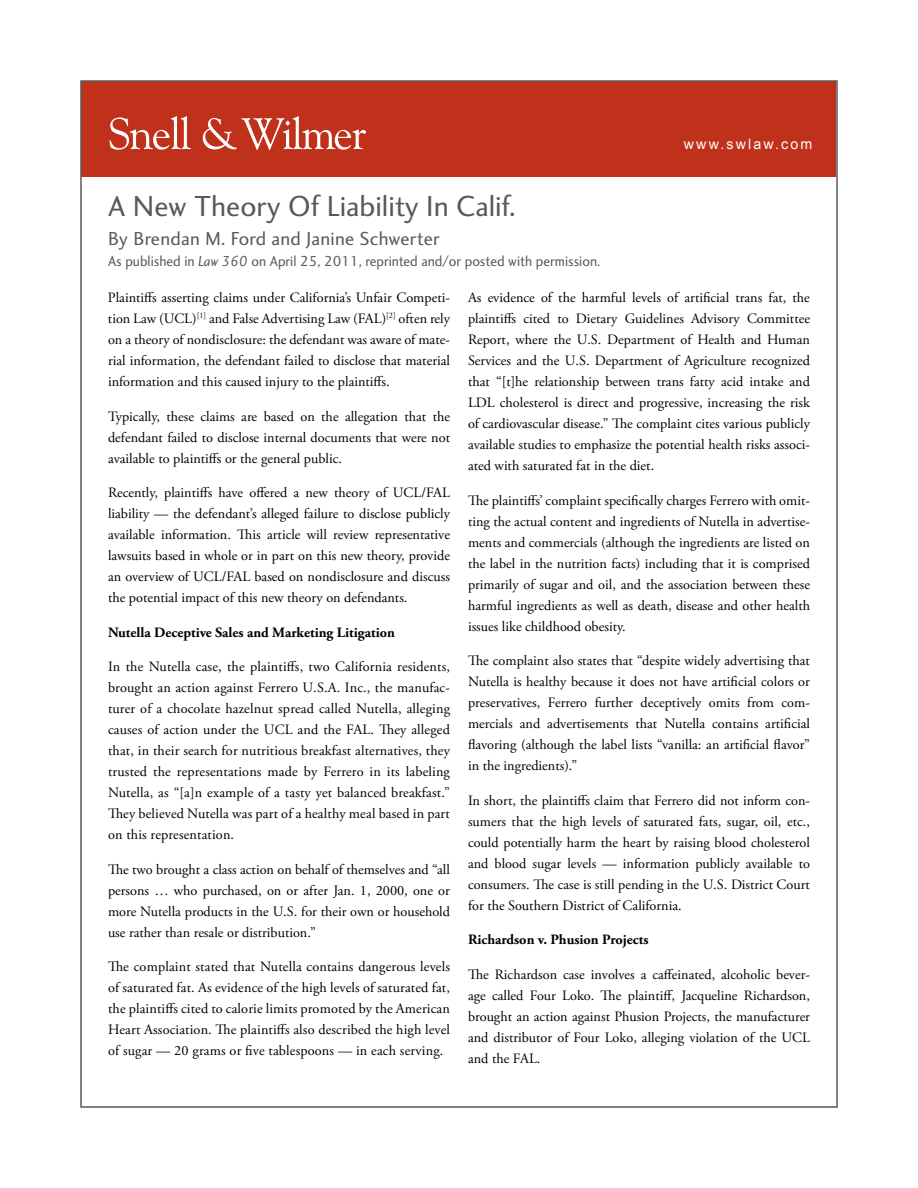
<style>
.page{position:relative;width:918px;height:1188px;background:#fff}
.page>*{position:absolute;margin:0;border:0;box-sizing:border-box;transform-origin:0 0}
.t1{font:30px "Charlotte Sans Std";color:#58595b}
.t2{font:19.5px "Charlotte Sans Std";letter-spacing:.015em;color:#58595b}
.t3{font:15px "Charlotte Sans Std";color:#58595b;scale:.95 1}
.t4{font:14.25px/21px "Adobe Garamond Pro";color:#000;text-align:justify}
.t5{font:700 14.25px "Adobe Garamond Pro";color:#000}
.t6{font:14.25px "Arial";letter-spacing:.15em;color:#fff}
.s1{font-style:italic}
</style>
<div class="page">
<div style="left:82px;top:82px;width:754px;height:95px;background:#bf311a"></div>
<svg style="left:109px;top:116px;width:82px;height:34px"></svg>
<svg style="left:203px;top:116px;width:163px;height:34px"></svg>
<h1 class="t1" style="left:108px;top:190px;width:409px">A New Theory Of Liability In Calif.</h1>
<h2 class="t2" style="left:108px;top:227px;width:333px">By Brendan M. Ford and Janine Schwerter</h2>
<p class="t3" style="left:108px;top:252px;width:520px">As published in <span class="s1">Law 360</span> on April 25, 2011, reprinted and/or posted with permission.</p>
<p class="t6" style="left:684px;top:135px;width:130px">www.swlaw.com</p>
<p class="t4" style="left:108px;top:288px;width:344px">Plaintiffs asserting claims under California’s Unfair Competi&shy;tion Law (UCL)<sup>[1]</sup> and False Advertising Law (FAL)<sup>[2]</sup> often rely on a theory of nondisclosure: the defendant was aware of mate&shy;rial information, the defendant failed to disclose that material information and this caused injury to the plaintiffs.</p>
<p class="t4" style="left:108px;top:406px;width:344px">Typically, these claims are based on the allegation that the defendant failed to disclose internal documents that were not available to plaintiffs or the general public.</p>
<p class="t4" style="left:108px;top:483px;width:344px">Recently, plaintiffs have offered a new theory of UCL/FAL liability — the defendant’s alleged failure to disclose publicly available information. This article will review representative lawsuits based in whole or in part on this new theory, provide an overview of UCL/FAL based on nondisclosure and discuss the potential impact of this new theory on defendants.</p>
<p class="t5" style="left:108px;top:624px;width:288px">Nutella Deceptive Sales and Marketing Litigation</p>
<p class="t4" style="left:108px;top:657px;width:344px">In the Nutella case, the plaintiffs, two California residents, brought an action against Ferrero U.S.A. Inc., the manufac&shy;turer of a chocolate hazelnut spread called Nutella, alleging causes of action under the UCL and the FAL. They alleged that, in their search for nutritious breakfast alternatives, they trusted the representations made by Ferrero in its labeling Nutella, as “[a]n example of a tasty yet balanced breakfast.” They believed Nutella was part of a healthy meal based in part on this representation.</p>
<p class="t4" style="left:108px;top:859px;width:344px">The two brought a class action on behalf of themselves and “all persons … who purchased, on or after Jan. 1, 2000, one or more Nutella products in the U.S. for their own or household use rather than resale or distribution.”</p>
<p class="t4" style="left:108px;top:957px;width:344px">The complaint stated that Nutella contains dangerous levels of saturated fat. As evidence of the high levels of saturated fat, the plaintiffs cited to calorie limits promoted by the American Heart Association. The plaintiffs also described the high level of sugar — 20 grams or five tablespoons — in each serving.</p>
<p class="t4" style="left:468px;top:288px;width:344px">As evidence of the harmful levels of artificial trans fat, the plaintiffs cited to Dietary Guidelines Advisory Committee Report, where the U.S. Department of Health and Human Services and the U.S. Department of Agriculture recognized that “[t]he relationship between trans fatty acid intake and LDL cholesterol is direct and progressive, increasing the risk of cardiovascular disease.” The complaint cites various publicly available studies to emphasize the potential health risks associ&shy;ated with saturated fat in the diet.</p>
<p class="t4" style="left:468px;top:490px;width:344px">The plaintiffs’ complaint specifically charges Ferrero with omit&shy;ting the actual content and ingredients of Nutella in advertise&shy;ments and commercials (although the ingredients are listed on the label in the nutrition facts) including that it is comprised primarily of sugar and oil, and the association between these harmful ingredients as well as death, disease and other health issues like childhood obesity.</p>
<p class="t4" style="left:468px;top:651px;width:344px">The complaint also states that “despite widely advertising that Nutella is healthy because it does not have artificial colors or preservatives, Ferrero further deceptively omits from com&shy;mercials and advertisements that Nutella contains artificial flavoring (although the label lists “vanilla: an artificial flavor” in the ingredients).”</p>
<p class="t4" style="left:468px;top:790px;width:344px">In short, the plaintiffs claim that Ferrero did not inform con&shy;sumers that the high levels of saturated fats, sugar, oil, etc., could potentially harm the heart by raising blood cholesterol and blood sugar levels — information publicly available to consumers. The case is still pending in the U.S. District Court for the Southern District of California.</p>
<p class="t5" style="left:468px;top:931px;width:182px">Richardson v. Phusion Projects</p>
<p class="t4" style="left:468px;top:964px;width:344px">The Richardson case involves a caffeinated, alcoholic bever&shy;age called Four Loko. The plaintiff, Jacqueline Richardson, brought an action against Phusion Projects, the manufacturer and distributor of Four Loko, alleging violation of the UCL and the FAL.</p>
</div>
